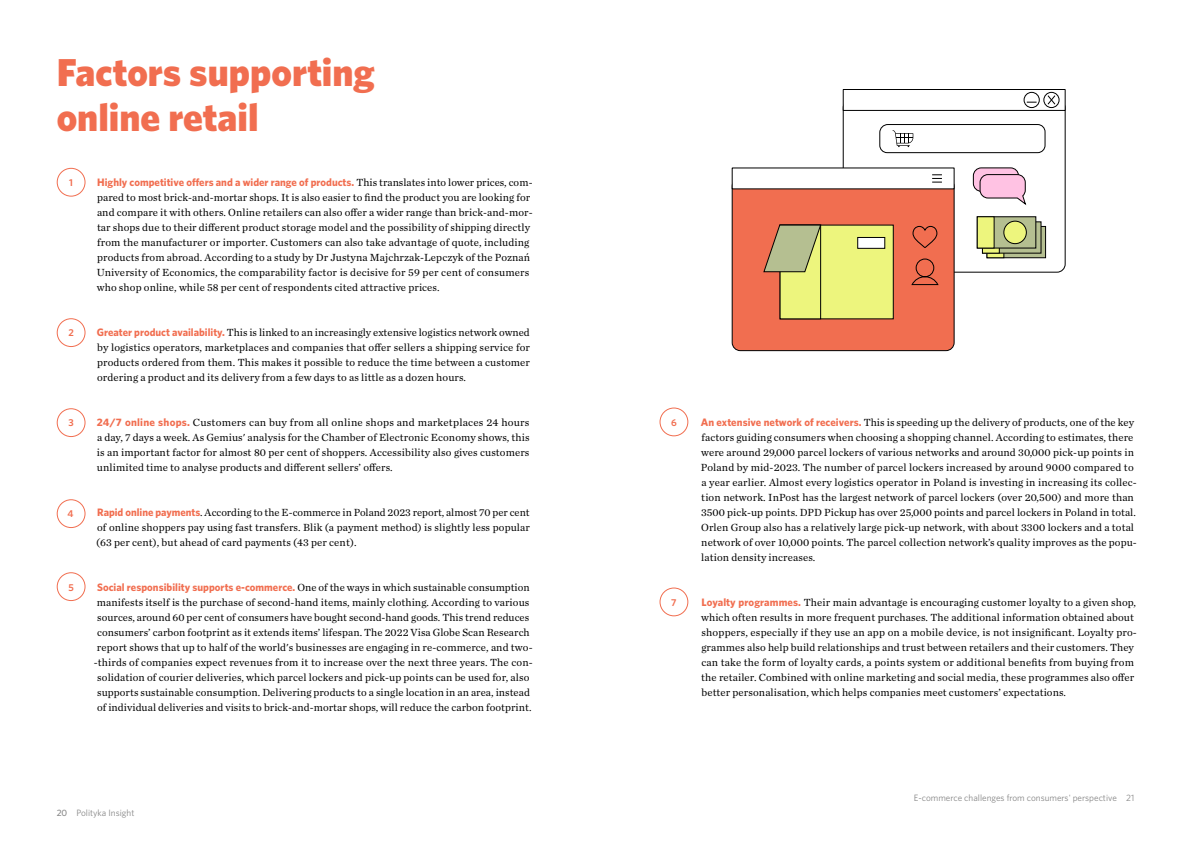
<style>
.page{position:relative;width:1191px;height:842px;background:#fff}
.page>*{position:absolute;margin:0;border:0;box-sizing:border-box;transform-origin:0 0}
.t1{font:900 39px/45px "Whitney";color:#f16e50}
.t2{font:10.8px/15px "Chronicle Text G1";letter-spacing:.01em;color:#000}
.t3{font:700 10.8px "Whitney";color:#f16e50}
.t4{font:600 10px "Whitney";color:#f16e50}
.t5{font:9.2px "Whitney";color:#878787}
.s1{font-family:"Chronicle Text G1";font-weight:400;color:#000}
.s2{font-family:"Whitney";font-weight:700;color:#f16e50}
.s3{font-weight:500}
</style>
<div class="page">
<div style="left:57px;top:168px;width:29px;height:29px;border:1px solid #f16e50;border-radius:50%"></div>
<div style="left:57px;top:318px;width:29px;height:29px;border:1px solid #f16e50;border-radius:50%"></div>
<div style="left:57px;top:408px;width:29px;height:29px;border:1px solid #f16e50;border-radius:50%"></div>
<div style="left:57px;top:499px;width:29px;height:29px;border:1px solid #f16e50;border-radius:50%"></div>
<div style="left:57px;top:572px;width:29px;height:29px;border:1px solid #f16e50;border-radius:50%"></div>
<div style="left:659px;top:407px;width:29px;height:29px;border:1px solid #f16e50;border-radius:50%"></div>
<div style="left:659px;top:587px;width:29px;height:29px;border:1px solid #f16e50;border-radius:50%"></div>
<div style="left:842px;top:89px;width:223px;height:22px;background:#fff;border:1px solid #000"></div>
<div style="left:1043px;top:92px;width:16px;height:16px;border:1px solid #000;border-radius:50%"></div>
<svg style="left:1024px;top:92px;width:15px;height:16px"></svg>
<div style="left:1023px;top:92px;width:16px;height:16px;border:1px solid #000;border-radius:50%"></div>
<svg style="left:1046px;top:94px;width:10px;height:12px"></svg>
<div style="left:732px;top:178px;width:222px;height:173px;background:#f16e50;border-radius:8px"></div>
<div style="left:731px;top:178px;width:223px;height:173px;border:1px solid #000;border-radius:8px"></div>
<div style="left:731px;top:167px;width:223px;height:22px;background:#fff"></div>
<svg style="left:932px;top:174px;width:10px;height:9px"></svg>
<div style="left:879px;top:124px;width:166px;height:29px;border:1px solid #000;border-radius:8px"></div>
<svg style="left:892px;top:130px;width:21px;height:17px"></svg>
<svg style="left:911px;top:258px;width:28px;height:28px"></svg>
<svg style="left:972px;top:167px;width:54px;height:38px"></svg>
<div style="left:779px;top:225px;width:114px;height:94px;background:#edf57d"></div>
<div style="left:779px;top:225px;width:42px;height:94px;background:#edf57d;border:1px solid #000"></div>
<div style="left:857px;top:237px;width:28px;height:12px;background:#fff;border:1px solid #000"></div>
<svg style="left:763px;top:224px;width:59px;height:49px"></svg>
<svg style="left:912px;top:225px;width:26px;height:23px"></svg>
<svg style="left:1004px;top:226px;width:42px;height:32px"></svg>
<div style="left:986px;top:226px;width:18px;height:32px;background:#edf57d;border:1px solid #000"></div>
<svg style="left:982px;top:221px;width:59px;height:33px"></svg>
<div style="left:982px;top:221px;width:17px;height:33px;background:#edf57d;border:1px solid #000"></div>
<svg style="left:976px;top:216px;width:60px;height:33px"></svg>
<div style="left:1003px;top:221px;width:23px;height:23px;background:#edf57d;border-radius:50%"></div>
<div style="left:1003px;top:221px;width:23px;height:23px;border:1px solid #000;border-radius:50%"></div>
<div style="left:976px;top:216px;width:18px;height:33px;background:#edf57d;border:1px solid #000"></div>
<h1 class="t1" style="left:57px;top:49px;width:320px">Factors supporting online retail</h1>
<p class="t4" style="left:69px;top:176px;width:5px">1</p>
<p class="t4" style="left:68px;top:326px;width:7px">2</p>
<p class="t4" style="left:68px;top:416px;width:7px">3</p>
<p class="t4" style="left:68px;top:507px;width:7px">4</p>
<p class="t4" style="left:68px;top:580px;width:7px">5</p>
<p class="t3" style="left:97px;top:175px;width:437px">Highly competitive offers and a wider range of products. <span class="s1">This translates into lower prices, com-</span></p>
<p class="t2" style="left:97px;top:189px;width:437px">pared to most brick-and-mortar shops. It is also easier to find the product you are looking for and compare it with others. Online retailers can also offer a wider range than brick-and-mor&shy;tar shops due to their different product storage model and the possibility of shipping directly from the manufacturer or importer. Customers can also take advantage of quote, including products from abroad. According to a study by Dr Justyna Majchrzak-Lepczyk of the Poznań University of Economics, the comparability factor is decisive for 59 per cent of consumers who shop online, while 58 per cent of respondents cited attractive prices.</p>
<p class="t2" style="left:97px;top:324px;width:435px;text-align:justify"><span class="s2">Greater product availability.</span> This is linked to an increasingly extensive logistics network owned by logistics operators, marketplaces and companies that offer sellers a shipping service for products ordered from them. This makes it possible to reduce the time between a customer ordering a product and its delivery from a few days to as little as a dozen hours.</p>
<p class="t2" style="left:97px;top:414px;width:434px;text-align:justify"><span class="s2">24/7 online shops.</span> Customers can buy from all online shops and marketplaces 24 hours a day, 7 days a week. As Gemius' analysis for the Chamber of Electronic Economy shows, this is an important factor for almost 80 per cent of shoppers. Accessibility also gives customers unlimited time to analyse products and different sellers’ offers.</p>
<p class="t2" style="left:96px;top:504px;width:435px;text-align:justify"><span class="s2">Rapid online payments</span>. According to the E-commerce in Poland 2023 report, almost 70 per cent of online shoppers pay using fast transfers. Blik (a payment method) is slightly less popular (63 per cent), but ahead of card payments (43 per cent).</p>
<p class="t2" style="left:94px;top:579px;width:440px;text-align:center"><span class="s2">Social responsibility supports e-commerce.</span> One of the ways in which sustainable consumption manifests itself is the purchase of second-hand items, mainly clothing. According to various sources, around 60 per cent of consumers have bought second-hand goods. This trend reduces consumers’ carbon footprint as it extends items’ lifespan. The 2022 Visa Globe Scan Research report shows that up to half of the world's businesses are engaging in re-commerce, and two--thirds of companies expect revenues from it to increase over the next three years. The con&shy;solidation of courier deliveries, which parcel lockers and pick-up points can be used for, also supports sustainable consumption. Delivering products to a single location in an area, instead of individual deliveries and visits to brick-and-mortar shops, will reduce the carbon footprint.</p>
<p class="t5" style="left:57px;top:807px;width:79px"><span class="s3">20</span> Polityka Insight</p>
<p class="t4" style="left:671px;top:416px;width:7px">6</p>
<p class="t4" style="left:671px;top:596px;width:7px">7</p>
<p class="t2" style="left:701px;top:414px;width:437px"><span class="s2">An extensive network of receivers.</span> This is speeding up the delivery of products, one of the key factors guiding consumers when choosing a shopping channel. According to estimates, there were around 29,000 parcel lockers of various networks and around 30,000 pick-up points in Poland by mid-2023. The number of parcel lockers increased by around 9000 compared to a year earlier. Almost every logistics operator in Poland is investing in increasing its collec&shy;tion network. InPost has the largest network of parcel lockers (over 20,500) and more than 3500 pick-up points. DPD Pickup has over 25,000 points and parcel lockers in Poland in total.<br>Orlen Group also has a relatively large pick-up network, with about 3300 lockers and a total network of over 10,000 points. The parcel collection network’s quality improves as the popu&shy;lation density increases.</p>
<p class="t2" style="left:701px;top:594px;width:437px"><span class="s2">Loyalty programmes.</span> Their main advantage is encouraging customer loyalty to a given shop, which often results in more frequent purchases. The additional information obtained about shoppers, especially if they use an app on a mobile device, is not insignificant. Loyalty pro&shy;grammes also help build relationships and trust between retailers and their customers. They can take the form of loyalty cards, a points system or additional benefits from buying from the retailer. Combined with online marketing and social media, these programmes also offer better personalisation, which helps companies meet customers’ expectations.</p>
<p class="t5" style="left:914px;top:792px;width:222px">E-commerce challenges from consumers' perspective 21</p>
</div>
